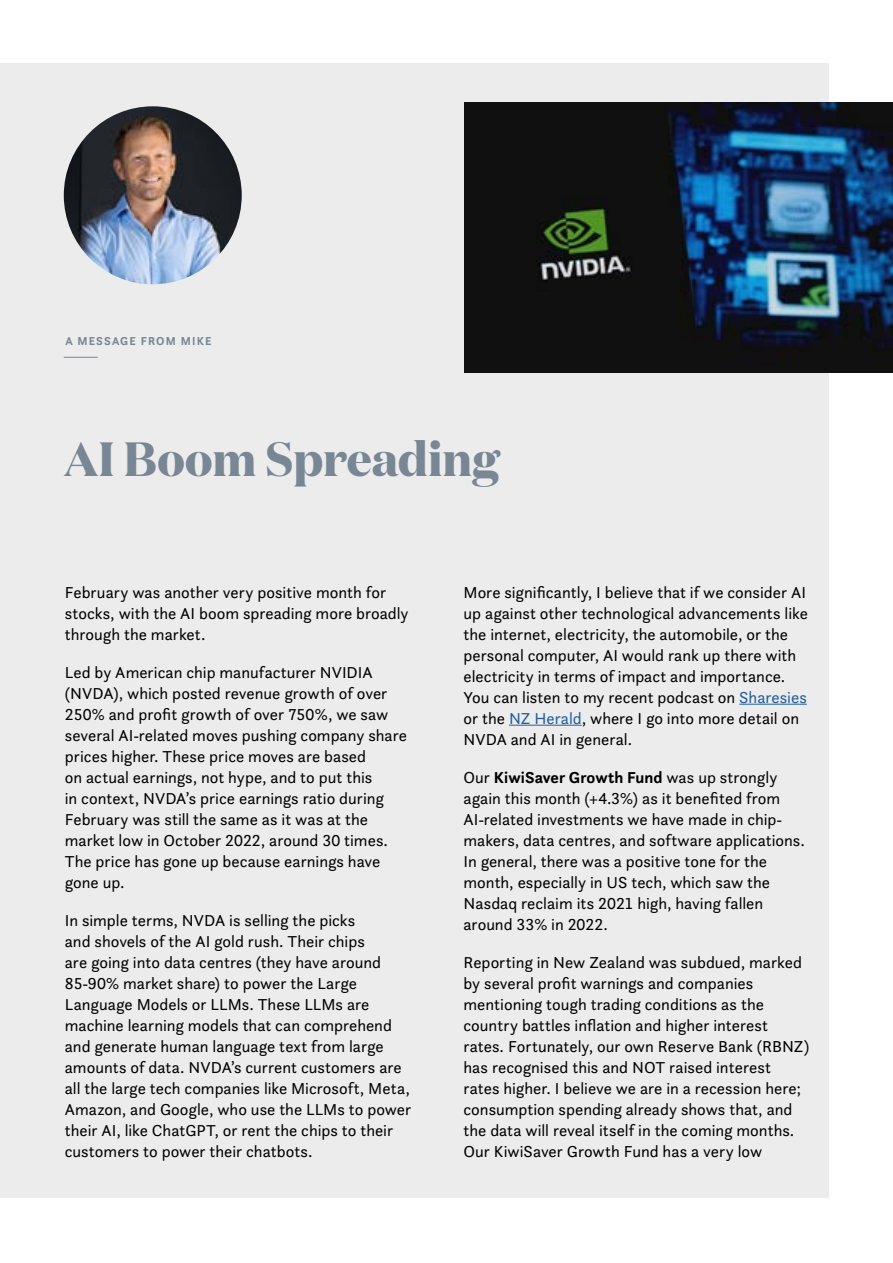
<style>
.page{position:relative;width:893px;height:1263px;background:#fff}
.page>*{position:absolute;margin:0;border:0;box-sizing:border-box;transform-origin:0 0}
.t1{font:700 48px "Domaine Display";color:#788793}
.t2{font:16.5px/21px "Questa Sans";color:#000}
.t3{font:700 12px "Questa Sans";letter-spacing:.1em;color:#788793}
.s1{color:#215e9e}
.s2{font-weight:700}
</style>
<div class="page">
<div style="left:0;top:64px;width:829px;height:1134px;background:#ececed"></div>
<img style="left:64px;top:106px;width:178px;height:178px;border-radius:89px">
<hr style="left:64px;top:357px;width:34px;height:1px;background:#788793">
<hr style="left:739px;top:704px;width:68px;height:1px;background:#215e9e">
<hr style="left:509px;top:725px;width:73px;height:1px;background:#215e9e">
<img style="left:465px;top:102px;width:428px;height:270px">
<p class="t3" style="left:66px;top:333px;width:147px">A MESSAGE FROM MIKE</p>
<h1 class="t1" style="left:64px;top:428px;width:437px">AI Boom Spreading</h1>
<p class="t2" style="left:65px;top:581px;width:345px">February was another very positive month for stocks, with the AI boom spreading more broadly through the market.</p>
<p class="t2" style="left:65px;top:661px;width:344px">Led by American chip manufacturer NVIDIA (NVDA), which posted revenue growth of over 250% and profit growth of over 750%, we saw several AI-related moves pushing company share prices higher. These price moves are based<br>on actual earnings, not hype, and to put this<br>in context, NVDA’s price earnings ratio during February was still the same as it was at the market low in October 2022, around 30 times.<br>The price has gone up because earnings have gone up.</p>
<p class="t2" style="left:65px;top:909px;width:348px">In simple terms, NVDA is selling the picks<br>and shovels of the AI gold rush. Their chips<br>are going into data centres (they have around 85-90% market share) to power the Large Language Models or LLMs. These LLMs are machine learning models that can comprehend and generate human language text from large amounts of data. NVDA’s current customers are all the large tech companies like Microsoft, Meta, Amazon, and Google, who use the LLMs to power their AI, like ChatGPT, or rent the chips to their customers to power their chatbots.</p>
<p class="t2" style="left:463px;top:581px;width:346px">More significantly, I believe that if we consider AI up against other technological advancements like the internet, electricity, the automobile, or the personal computer, AI would rank up there with electricity in terms of impact and importance.<br>You can listen to my recent podcast on <span class="s1">Sharesies </span>or the <span class="s1">NZ Herald</span>, where I go into more detail on NVDA and AI in general.</p>
<p class="t2" style="left:463px;top:766px;width:343px">Our <span class="s2">KiwiSaver Growth Fund</span> was up strongly again this month (+4.3%) as it benefited from AI-related investments we have made in chip&shy;makers, data centres, and software applications.<br>In general, there was a positive tone for the month, especially in US tech, which saw the Nasdaq reclaim its 2021 high, having fallen around 33% in 2022.</p>
<p class="t2" style="left:463px;top:951px;width:347px">Reporting in New Zealand was subdued, marked by several profit warnings and companies mentioning tough trading conditions as the country battles inflation and higher interest rates. Fortunately, our own Reserve Bank (RBNZ) has recognised this and NOT raised interest rates higher. I believe we are in a recession here; consumption spending already shows that, and the data will reveal itself in the coming months.<br>Our KiwiSaver Growth Fund has a very low</p>
</div>
